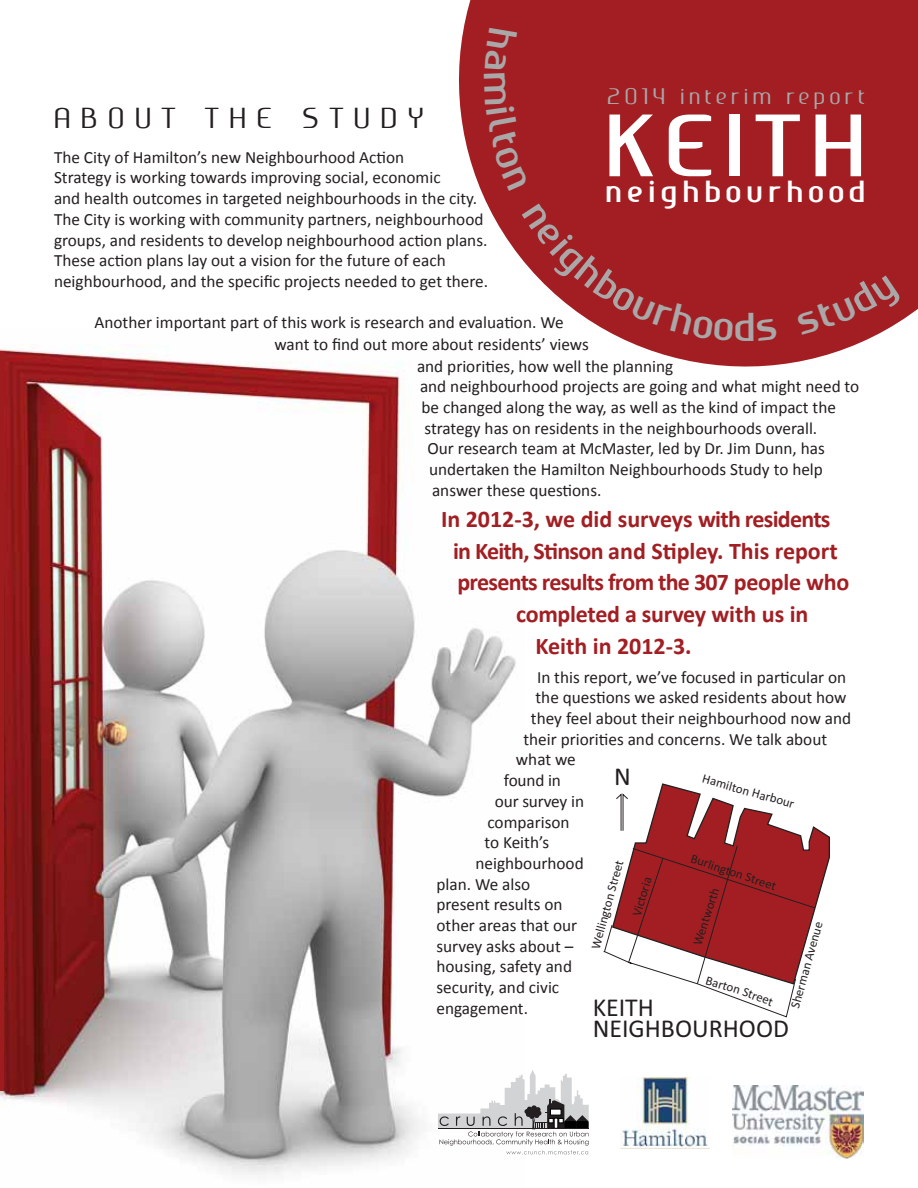
<style>
.page{position:relative;width:918px;height:1188px;background:#fff}
.page>*{position:absolute;margin:0;border:0;box-sizing:border-box;transform-origin:0 0}
.t1{font:82.5px "Ageonebold";letter-spacing:.12em;color:#fff}
.t2{font:37.5px "Ageonebold";color:#a9a7a8}
.t3{font:28.5px "Ageonebold";letter-spacing:.2em;color:#fff}
.t4{font:27px "Ageone";letter-spacing:.4em;color:#231f20}
.t5{font:25.8px/21.6px "Calibri";color:#231f20}
.t6{font:700 24px "Calibri";letter-spacing:-.01em;color:#a21e22}
.t7{font:700 24px "Calibri";letter-spacing:-.03em;color:#a21e22}
.t8{font:21px "Ageone";letter-spacing:.21em;color:#a9a7a8}
.t9{font:17.25px/20.7px "Calibri";color:#231f20}
.t10{font:12.9px "Calibri";color:#231f20}
</style>
<div class="page">
<img style="left:0;top:347px;width:516px;height:828px">
<hr style="left:0;top:351px;width:4px;height:739px;background:#9e1c1e">
<img style="left:732px;top:1085px;width:131px;height:73px">
<img style="left:620px;top:1078px;width:89px;height:71px">
<svg style="left:422px;top:0;width:496px;height:403px;fill:#a21e22"></svg>
<svg style="left:438px;top:1070px;width:151px;height:85px"></svg>
<svg style="left:603px;top:784px;width:226px;height:234px"></svg>
<div style="left:484px;top:27px;width:44px;height:164px;background:#a21e22"></div>
<svg style="left:522px;top:203px;width:211px;height:138px;background:#ad393d"></svg>
<svg style="left:757px;top:319px;width:20px;height:22px"></svg>
<div style="left:797px;top:276px;width:105px;height:59px;background:#a21e22"></div>
<p class="t8" style="left:607px;top:88px;width:259px">2014 interim report</p>
<h1 class="t1" style="left:605px;top:113px;width:261px">KEITH</h1>
<h3 class="t3" style="left:606px;top:180px;width:261px">neighbourhood</h3>
<h3 class="t4" style="left:54px;top:108px;width:372px">ABOUT THE STUDY</h3>
<p class="t9" style="left:54px;top:146px;width:436px">The City of Hamilton’s new Neighbourhood Action<br>Strategy is working towards improving social, economic<br>and health outcomes in targeted neighbourhoods in the city.<br>The City is working with community partners, neighbourhood groups, and residents to develop neighbourhood action plans.<br>These action plans lay out a vision for the future of each neighbourhood, and the specific projects needed to get there.</p>
<p class="t9" style="left:95px;top:311px;width:471px">Another important part of this work is research and evaluation. We</p>
<p class="t9" style="left:275px;top:333px;width:316px">want to find out more about residents’ views</p>
<p class="t9" style="left:417px;top:355px;width:258px">and priorities, how well the planning</p>
<p class="t9" style="left:420px;top:375px;width:441px">and neighbourhood projects are going and what might need to</p>
<p class="t9" style="left:422px;top:396px;width:416px">be changed along the way, as well as the kind of impact the</p>
<p class="t9" style="left:425px;top:417px;width:394px">strategy has on residents in the neighbourhoods overall.</p>
<p class="t9" style="left:428px;top:437px;width:399px">Our research team at McMaster, led by Dr. Jim Dunn, has</p>
<p class="t9" style="left:429px;top:458px;width:395px">undertaken the Hamilton Neighbourhoods Study to help</p>
<p class="t9" style="left:432px;top:479px;width:171px">answer these questions.</p>
<h3 class="t6" style="left:441px;top:504px;width:391px">In 2012-3, we did surveys with residents</h3>
<h3 class="t6" style="left:453px;top:536px;width:386px">in Keith, Stinson and Stipley. This report</h3>
<h3 class="t7" style="left:457px;top:567px;width:393px">presents results from the 307 people who</h3>
<h3 class="t6" style="left:516px;top:599px;width:294px">completed a survey with us in</h3>
<h3 class="t6" style="left:535px;top:631px;width:158px">Keith in 2012-3.</h3>
<p class="t9" style="left:537px;top:666px;width:311px">In this report, we’ve focused in particular on</p>
<p class="t9" style="left:535px;top:686px;width:313px">the questions we asked residents about how</p>
<p class="t9" style="left:531px;top:707px;width:322px">they feel about their neighbourhood now and</p>
<p class="t9" style="left:523px;top:728px;width:305px">their priorities and concerns. We talk about</p>
<p class="t9" style="left:516px;top:749px;width:61px">what we</p>
<p class="t9" style="left:504px;top:769px;width:58px">found in</p>
<p class="t9" style="left:495px;top:790px;width:91px">our survey in</p>
<p class="t9" style="left:487px;top:811px;width:84px">comparison</p>
<p class="t9" style="left:484px;top:831px;width:66px">to Keith’s</p>
<p class="t9" style="left:475px;top:852px;width:110px">neighbourhood</p>
<p class="t9" style="left:436px;top:873px;width:95px">plan. We also</p>
<p class="t9" style="left:436px;top:893px;width:128px">present results on</p>
<p class="t9" style="left:436px;top:914px;width:142px">other areas that our</p>
<p class="t9" style="left:436px;top:935px;width:138px">survey asks about –</p>
<p class="t9" style="left:436px;top:956px;width:137px">housing, safety and</p>
<p class="t9" style="left:436px;top:976px;width:124px">security, and civic</p>
<p class="t9" style="left:436px;top:997px;width:93px">engagement.</p>
<h2 class="t2" style="left:735px;top:312px;width:22px">d</h2>
<h3 class="t5" style="left:614px;top:765px;width:18px">N</h3>
<p class="t10" style="left:705px;top:770px;width:96px;rotate:16deg">Hamilton Harbour</p>
<p class="t10" style="left:693px;top:851px;width:91px;rotate:18deg">Burlington Street</p>
<p class="t10" style="left:588px;top:947px;width:93px;rotate:-75deg">Wellington Street</p>
<p class="t10" style="left:629px;top:914px;width:42px;rotate:-73deg">Victoria</p>
<p class="t10" style="left:689px;top:943px;width:62px;rotate:-72deg">Wentworth</p>
<p class="t10" style="left:787px;top:1006px;width:91px;rotate:-74deg">Sherman Avenue</p>
<p class="t10" style="left:709px;top:972px;width:37px;rotate:17deg">Barton</p>
<p class="t10" style="left:746px;top:984px;width:33px;rotate:20deg">Street</p>
<h3 class="t5" style="left:593px;top:995px;width:198px">KEITH<br>NEIGHBOURHOOD</h3>
</div>
